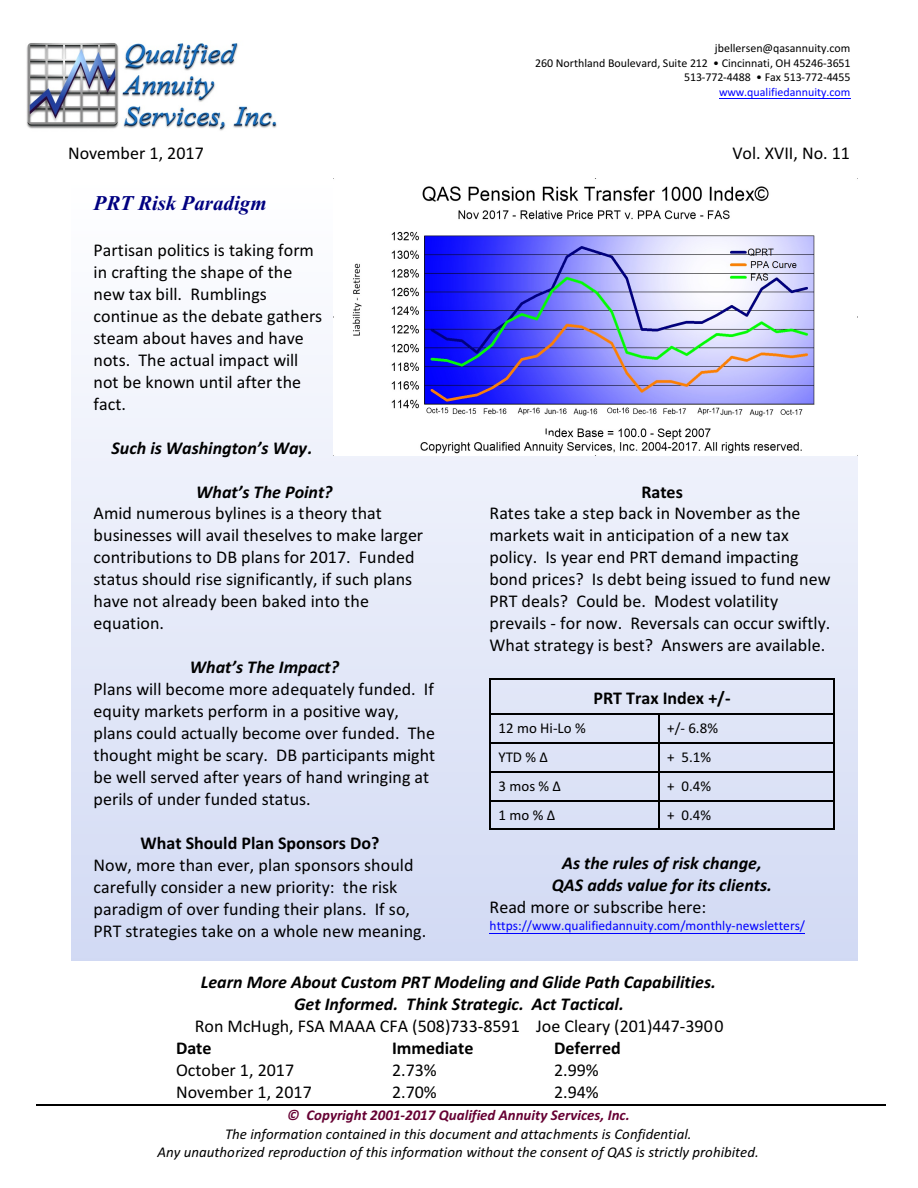
<style>
.page{position:relative;width:918px;height:1188px;background:#fff}
.page>*{position:absolute;margin:0;border:0;box-sizing:border-box;transform-origin:0 0}
.t1{font:italic 700 21px "Times New Roman";color:#000080}
.t2{font:18px/21.9px "Calibri";color:#000}
.t3{font:italic 700 18px/21.9px "Calibri";color:#000;text-align:center}
.t4{font:700 18px "Calibri";color:#000}
.t5{font:italic 15px/18.1px "Calibri";color:#000;text-align:center}
.t6{font:15px "Calibri";color:#000}
.t7{font:italic 700 15px "Calibri";color:#603}
.t8{font:13.5px "Calibri";color:#00f}
.t9{font:12px/14.7px "Calibri";color:#000;text-align:right}
.t10{font:12px "Calibri";color:#00f}
</style>
<div class="page">
<img style="left:26px;top:43px;width:251px;height:88px">
<hr style="left:719px;top:98px;width:131px;height:1px;background:#00f">
<img style="left:71px;top:355px;width:786px;height:605px">
<hr style="left:490px;top:678px;width:1px;height:35px;background:#000">
<hr style="left:833px;top:678px;width:2px;height:35px;background:#000">
<hr style="left:490px;top:678px;width:345px;height:1px;background:#000">
<hr style="left:490px;top:713px;width:168px;height:2px;background:#000">
<hr style="left:658px;top:713px;width:2px;height:29px;background:#000">
<hr style="left:833px;top:713px;width:2px;height:29px;background:#000">
<hr style="left:658px;top:713px;width:177px;height:2px;background:#000">
<hr style="left:490px;top:742px;width:168px;height:2px;background:#000">
<hr style="left:658px;top:742px;width:2px;height:29px;background:#000">
<hr style="left:833px;top:742px;width:2px;height:29px;background:#000">
<hr style="left:658px;top:742px;width:177px;height:2px;background:#000">
<hr style="left:490px;top:771px;width:168px;height:2px;background:#000">
<hr style="left:658px;top:771px;width:2px;height:29px;background:#000">
<hr style="left:833px;top:771px;width:2px;height:29px;background:#000">
<hr style="left:658px;top:771px;width:177px;height:2px;background:#000">
<svg style="left:490px;top:715px;width:1px;height:113px"></svg>
<hr style="left:490px;top:801px;width:168px;height:1px;background:#000">
<hr style="left:490px;top:828px;width:168px;height:1px;background:#000">
<hr style="left:658px;top:801px;width:2px;height:28px;background:#000">
<hr style="left:833px;top:801px;width:2px;height:28px;background:#000">
<hr style="left:658px;top:801px;width:177px;height:1px;background:#000">
<hr style="left:658px;top:828px;width:177px;height:1px;background:#000">
<img style="left:333px;top:178px;width:525px;height:277px">
<hr style="left:490px;top:933px;width:315px;height:1px;background:#00f">
<hr style="left:36px;top:1105px;width:849px;height:1px;background:#000">
<p class="t9" style="left:535px;top:41px;width:317px">jbellersen@qasannuity.com<br>260 Northland Boulevard, Suite 212 • Cincinnati, OH 45246-3651<br>513-772-4488 • Fax 513-772-4455</p>
<p class="t10" style="left:719px;top:87px;width:133px">www.qualifiedannuity.com</p>
<p class="t2" style="left:68px;top:143px;width:137px">November 1, 2017</p>
<p class="t2" style="left:732px;top:143px;width:119px">Vol. XVII, No. 11</p>
<p class="t1" style="left:94px;top:196px;width:175px">PRT Risk Paradigm</p>
<p class="t2" style="left:94px;top:241px;width:230px">Partisan politics is taking form in crafting the shape of the new tax bill. Rumblings continue as the debate gathers steam about haves and have nots. The actual impact will not be known until after the fact.</p>
<p class="t3" style="left:111px;top:438px;width:203px">Such is Washington’s Way.</p>
<p class="t3" style="left:196px;top:482px;width:138px">What’s The Point?</p>
<p class="t2" style="left:94px;top:504px;width:331px">Amid numerous bylines is a theory that businesses will avail theselves to make larger contributions to DB plans for 2017. Funded status should rise significantly, if such plans have not already been baked into the equation.</p>
<p class="t3" style="left:190px;top:658px;width:151px">What’s The Impact?</p>
<p class="t2" style="left:94px;top:680px;width:343px">Plans will become more adequately funded. If equity markets perform in a positive way, plans could actually become over funded. The thought might be scary. DB participants might be well served after years of hand wringing at perils of under funded status.</p>
<p class="t4" style="left:141px;top:835px;width:240px">What Should Plan Sponsors Do?</p>
<p class="t2" style="left:94px;top:855px;width:334px">Now, more than ever, plan sponsors should carefully consider a new priority: the risk paradigm of over funding their plans. If so, PRT strategies take on a whole new meaning.</p>
<p class="t4" style="left:642px;top:484px;width:43px">Rates</p>
<p class="t2" style="left:490px;top:504px;width:343px">Rates take a step back in November as the markets wait in anticipation of a new tax policy. Is year end PRT demand impacting bond prices? Is debt being issued to fund new PRT deals? Could be. Modest volatility prevails - for now. Reversals can occur swiftly.<br>What strategy is best? Answers are available.</p>
<p class="t4" style="left:593px;top:691px;width:139px">PRT Trax Index +/-</p>
<p class="t6" style="left:499px;top:722px;width:89px">12 mo Hi-Lo %</p>
<p class="t6" style="left:667px;top:722px;width:52px">+/- 6.8%</p>
<p class="t6" style="left:499px;top:751px;width:51px">YTD % Ä</p>
<p class="t6" style="left:667px;top:751px;width:45px">+ 5.1%</p>
<p class="t6" style="left:499px;top:780px;width:64px">3 mos % Ä</p>
<p class="t6" style="left:667px;top:780px;width:45px">+ 0.4%</p>
<p class="t6" style="left:499px;top:809px;width:58px">1 mo % Ä</p>
<p class="t6" style="left:667px;top:809px;width:45px">+ 0.4%</p>
<p class="t3" style="left:552px;top:853px;width:222px">As the rules of risk change,<br>QAS adds value for its clients.</p>
<p class="t2" style="left:490px;top:897px;width:218px">Read more or subscribe here:</p>
<p class="t8" style="left:490px;top:920px;width:317px">https://www.qualifiedannuity.com/monthly-newsletters/</p>
<p class="t3" style="left:201px;top:973px;width:517px">Learn More About Custom PRT Modeling and Glide Path Capabilities.<br>Get Informed. Think Strategic. Act Tactical.</p>
<p class="t2" style="left:195px;top:1017px;width:530px">Ron McHugh, FSA MAAA CFA (508)733-8591 Joe Cleary (201)447-3900</p>
<p class="t4" style="left:176px;top:1041px;width:37px">Date</p>
<p class="t4" style="left:392px;top:1041px;width:83px">Immediate</p>
<p class="t4" style="left:554px;top:1041px;width:68px">Deferred</p>
<p class="t2" style="left:176px;top:1061px;width:120px">October 1, 2017</p>
<p class="t2" style="left:392px;top:1061px;width:46px">2.73%</p>
<p class="t2" style="left:554px;top:1061px;width:46px">2.99%</p>
<p class="t2" style="left:176px;top:1083px;width:137px">November 1, 2017</p>
<p class="t2" style="left:392px;top:1083px;width:46px">2.70%</p>
<p class="t2" style="left:554px;top:1083px;width:46px">2.94%</p>
<p class="t7" style="left:287px;top:1109px;width:344px">© Copyright 2001-2017 Qualified Annuity Services, Inc.</p>
<p class="t5" style="left:158px;top:1126px;width:603px">The information contained in this document and attachments is Confidential.<br>Any unauthorized reproduction of this information without the consent of QAS is strictly prohibited.</p>
</div>
